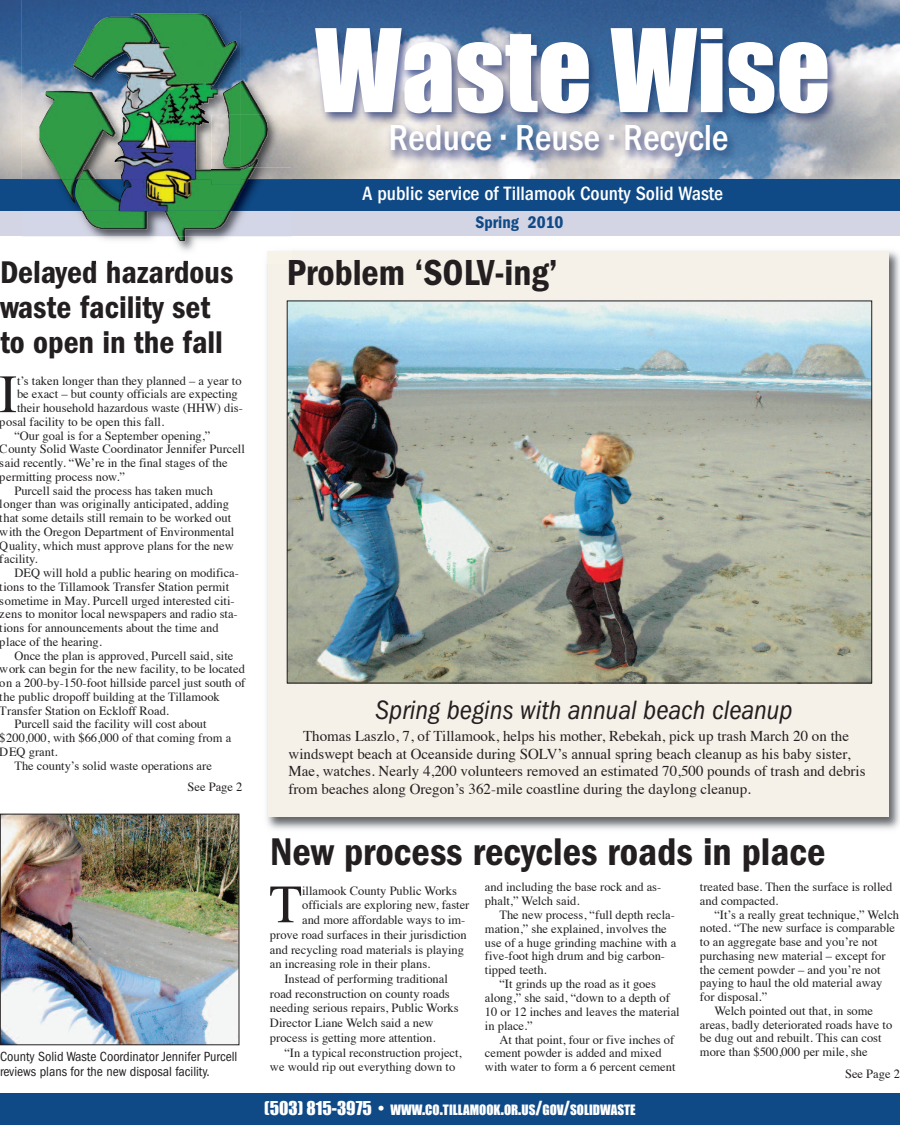
<style>
.page{position:relative;width:900px;height:1125px;background:#fff}
.page>*{position:absolute;margin:0;border:0;box-sizing:border-box;transform-origin:0 0}
.t1{font:106.25px "Impact";color:#fff}
.t2{font:54px "Times";color:#231f20}
.t3{font:600 condensed 40px "Franklin Gothic LT";color:#231f20}
.t4{font:500 condensed 37.5px "Franklin Gothic LT";color:#fff}
.t5{font:600 condensed 37.5px "Franklin Gothic LT";color:#231f20}
.t6{font:600 condensed 32.5px/35px "Franklin Gothic LT";color:#231f20}
.t7{font:italic condensed 27.5px "Franklin Gothic LT";color:#231f20}
.t8{font:500 condensed 20px "Franklin Gothic LT";color:#fff}
.t9{font:600 condensed 17.5px "Franklin Gothic LT";color:#0f4a87}
.t10{font:15px/17.5px "Times";color:#231f20}
.t11{font:condensed 13.75px/15px "Franklin Gothic LT";color:#231f20}
.t12{font:13.12px "Impact";color:#fff}
.t13{font:12.5px/13.9px "Times";color:#231f20}
.s1{font-size:17.5px}
</style>
<div class="page">
<img style="left:266px;top:251px;width:634px;height:579px">
<div style="left:268px;top:251px;width:621px;height:566px;background:#f6f1e8"></div>
<div style="left:0;top:194px;width:900px;height:42px;background:#d3d4e4"></div>
<img style="left:0;top:0;width:900px;height:179px">
<div style="left:0;top:179px;width:900px;height:32px;background:#0f4a87"></div>
<div style="left:0;top:1094px;width:900px;height:31px;background:#0f4a87"></div>
<img style="left:22px;top:236px;width:269px;height:25px">
<img style="left:262px;top:245px;width:29px;height:6px">
<svg style="left:262px;top:251px;width:6px;height:12px"></svg>
<img style="left:268px;top:251px;width:23px;height:10px">
<img style="left:232px;top:211px;width:12px;height:22px">
<img style="left:77px;top:211px;width:5px;height:6px">
<img style="left:22px;top:0;width:270px;height:179px">
<img style="left:22px;top:179px;width:53px;height:30px">
<img style="left:240px;top:11px;width:52px;height:104px">
<img style="left:238px;top:168px;width:2px;height:11px">
<img style="left:256px;top:167px;width:36px;height:12px">
<img style="left:249px;top:179px;width:43px;height:6px">
<img style="left:268px;top:115px;width:24px;height:52px">
<img style="left:34px;top:261px;width:154px;height:2px">
<svg style="left:176px;top:236px;width:9px;height:6px"></svg>
<img style="left:82px;top:211px;width:150px;height:25px">
<img style="left:73px;top:13px;width:165px;height:166px">
<img style="left:75px;top:179px;width:171px;height:32px">
<img style="left:61px;top:179px;width:16px;height:24px">
<img style="left:240px;top:80px;width:24px;height:35px">
<img style="left:223px;top:115px;width:45px;height:53px">
<img style="left:242px;top:169px;width:14px;height:10px">
<img style="left:211px;top:179px;width:38px;height:6px">
<svg style="left:240px;top:158px;width:18px;height:11px"></svg>
<img style="left:289px;top:303px;width:581px;height:378px">
<img style="left:2px;top:816px;width:235px;height:227px">
<div style="left:0;top:814px;width:239px;height:231px;border:1px solid #231f20"></div>
<h3 class="t6" style="left:0;top:257px;width:235px">Delayed hazardous waste facility set to open in the fall</h3>
<h2 class="t2" style="left:-1px;top:372px;width:19px">I</h2>
<p class="t13" style="left:17px;top:375px;width:226px">t’s taken longer than they planned – a year to</p>
<p class="t13" style="left:17px;top:388px;width:222px">be exact – but county officials are expecting</p>
<p class="t13" style="left:17px;top:402px;width:227px">their household hazardous waste (HHW) dis-</p>
<p class="t13" style="left:0;top:416px;width:166px">posal facility to be open this fall.</p>
<p class="t13" style="left:14px;top:430px;width:198px">“Our goal is for a September opening,”</p>
<p class="t13" style="left:0;top:443px;width:246px">County Solid Waste Coordinator Jennifer Purcell</p>
<p class="t13" style="left:0;top:457px;width:229px">said recently. “We’re in the final stages of the</p>
<p class="t13" style="left:0;top:471px;width:127px">permitting process now.”</p>
<p class="t13" style="left:14px;top:485px;width:200px">Purcell said the process has taken much</p>
<p class="t13" style="left:0;top:498px;width:231px">longer than was originally anticipated, adding</p>
<p class="t13" style="left:0;top:512px;width:233px">that some details still remain to be worked out</p>
<p class="t13" style="left:0;top:526px;width:236px">with the Oregon Department of Environmental</p>
<p class="t13" style="left:0;top:540px;width:235px">Quality, which must approve plans for the new</p>
<p class="t13" style="left:0;top:553px;width:39px">facility.</p>
<p class="t13" style="left:14px;top:567px;width:226px">DEQ will hold a public hearing on modifica-</p>
<p class="t13" style="left:0;top:581px;width:231px">tions to the Tillamook Transfer Station permit</p>
<p class="t13" style="left:0;top:595px;width:236px">sometime in May. Purcell urged interested citi-</p>
<p class="t13" style="left:0;top:608px;width:239px">zens to monitor local newspapers and radio sta-</p>
<p class="t13" style="left:0;top:622px;width:220px">tions for announcements about the time and</p>
<p class="t13" style="left:0;top:636px;width:104px">place of the hearing.</p>
<p class="t13" style="left:14px;top:650px;width:221px">Once the plan is approved, Purcell said, site</p>
<p class="t13" style="left:0;top:663px;width:246px">work can begin for the new facility, to be located</p>
<p class="t13" style="left:0;top:677px;width:247px">on a 200-by-150-foot hillside parcel just south of</p>
<p class="t13" style="left:0;top:691px;width:221px">the public dropoff building at the Tillamook</p>
<p class="t13" style="left:0;top:705px;width:171px">Transfer Station on Eckloff Road.</p>
<p class="t13" style="left:14px;top:718px;width:194px">Purcell said the facility will cost about</p>
<p class="t13" style="left:0;top:732px;width:233px">$200,000, with $66,000 of that coming from a</p>
<p class="t13" style="left:0;top:746px;width:59px">DEQ grant.</p>
<p class="t13" style="left:14px;top:760px;width:199px">The county’s solid waste operations are</p>
<p class="t13" style="left:188px;top:781px;width:56px">See Page 2</p>
<p class="t11" style="left:0;top:1050px;width:239px">County Solid Waste Coordinator Jennifer Purcell reviews plans for the new disposal facility.</p>
<h1 class="t1" style="left:315px;top:5px;width:517px">WASTE WISE</h1>
<h3 class="t4" style="left:389px;top:125px;width:342px">Reduce • Reuse • Recycle</h3>
<h3 class="t8" style="left:362px;top:187px;width:362px">A public service of Tillamook County Solid Waste</h3>
<h3 class="t9" style="left:476px;top:216px;width:89px">Spring 2010</h3>
<h3 class="t5" style="left:287px;top:260px;width:272px">Problem ‘SOLV-ing’</h3>
<h3 class="t7" style="left:375px;top:700px;width:419px">Spring begins with annual beach cleanup</h3>
<p class="t10" style="left:289px;top:729px;width:578px;text-indent:14px">Thomas Laszlo, 7, of Tillamook, helps his mother, Rebekah, pick up trash March 20 on the windswept beach at Oceanside during SOLV’s annual spring beach cleanup as his baby sister, Mae, watches. Nearly 4,200 volunteers removed an estimated 70,500 pounds of trash and debris from beaches along Oregon’s 362-mile coastline during the daylong cleanup.</p>
<h3 class="t3" style="left:270px;top:838px;width:557px">New process recycles roads in place</h3>
<h2 class="t2" style="left:269px;top:882px;width:34px">T</h2>
<p class="t13" style="left:302px;top:885px;width:156px">illamook County Public Works</p>
<p class="t13" style="left:302px;top:899px;width:169px">officials are exploring new, faster</p>
<p class="t13" style="left:302px;top:914px;width:165px">and more affordable ways to im-</p>
<p class="t13" style="left:270px;top:929px;width:198px">prove road surfaces in their jurisdiction</p>
<p class="t13" style="left:270px;top:944px;width:196px">and recycling road materials is playing</p>
<p class="t13" style="left:270px;top:958px;width:162px">an increasing role in their plans.</p>
<p class="t13" style="left:284px;top:973px;width:165px">Instead of performing traditional</p>
<p class="t13" style="left:270px;top:988px;width:181px">road reconstruction on county roads</p>
<p class="t13" style="left:270px;top:1002px;width:190px">needing serious repairs, Public Works</p>
<p class="t13" style="left:270px;top:1017px;width:165px">Director Liane Welch said a new</p>
<p class="t13" style="left:270px;top:1032px;width:167px">process is getting more attention.</p>
<p class="t13" style="left:284px;top:1046px;width:179px">“In a typical reconstruction project,</p>
<p class="t13" style="left:270px;top:1061px;width:187px">we would rip out everything down to</p>
<p class="t13" style="left:485px;top:881px;width:178px">and including the base rock and as&shy;phalt,” Welch said.</p>
<p class="t13" style="left:499px;top:909px;width:177px">The new process, “full depth recla-</p>
<p class="t13" style="left:485px;top:923px;width:183px">mation,” she explained, involves the</p>
<p class="t13" style="left:485px;top:936px;width:193px">use of a huge grinding machine with a</p>
<p class="t13" style="left:485px;top:950px;width:182px">five-foot high drum and big carbon-</p>
<p class="t13" style="left:485px;top:964px;width:63px">tipped teeth.</p>
<p class="t13" style="left:499px;top:978px;width:158px">“It grinds up the road as it goes</p>
<p class="t13" style="left:485px;top:992px;width:187px">along,” she said, “down to a depth of</p>
<p class="t13" style="left:485px;top:1006px;width:196px">10 or 12 inches and leaves the material</p>
<p class="t13" style="left:485px;top:1020px;width:49px">in place.”</p>
<p class="t13" style="left:499px;top:1033px;width:176px">At that point, four or five inches of</p>
<p class="t13" style="left:485px;top:1047px;width:178px">cement powder is added and mixed</p>
<p class="t13" style="left:485px;top:1061px;width:192px">with water to form a 6 percent cement</p>
<p class="t12" style="left:264px;top:1102px;width:373px"><span class="s1">(503) 815-3975 •</span> WWW<span class="s1">.</span>CO<span class="s1">.</span>TILLAMOOK<span class="s1">.</span>OR<span class="s1">.</span>US<span class="s1">/</span>GOV<span class="s1">/</span>SOLIDWASTE</p>
<p class="t13" style="left:700px;top:881px;width:194px">treated base. Then the surface is rolled and compacted.</p>
<p class="t13" style="left:714px;top:909px;width:186px">“It’s a really great technique,” Welch</p>
<p class="t13" style="left:700px;top:922px;width:197px">noted. “The new surface is comparable</p>
<p class="t13" style="left:700px;top:936px;width:179px">to an aggregate base and you’re not</p>
<p class="t13" style="left:700px;top:950px;width:187px">purchasing new material – except for</p>
<p class="t13" style="left:700px;top:964px;width:182px">the cement powder – and you’re not</p>
<p class="t13" style="left:700px;top:977px;width:184px">paying to haul the old material away</p>
<p class="t13" style="left:700px;top:991px;width:69px">for disposal.”</p>
<p class="t13" style="left:714px;top:1005px;width:160px">Welch pointed out that, in some</p>
<p class="t13" style="left:700px;top:1019px;width:194px">areas, badly deteriorated roads have to</p>
<p class="t13" style="left:700px;top:1032px;width:183px">be dug out and rebuilt. This can cost</p>
<p class="t13" style="left:700px;top:1046px;width:169px">more than $500,000 per mile, she</p>
<p class="t13" style="left:845px;top:1068px;width:56px">See Page 2</p>
</div>
